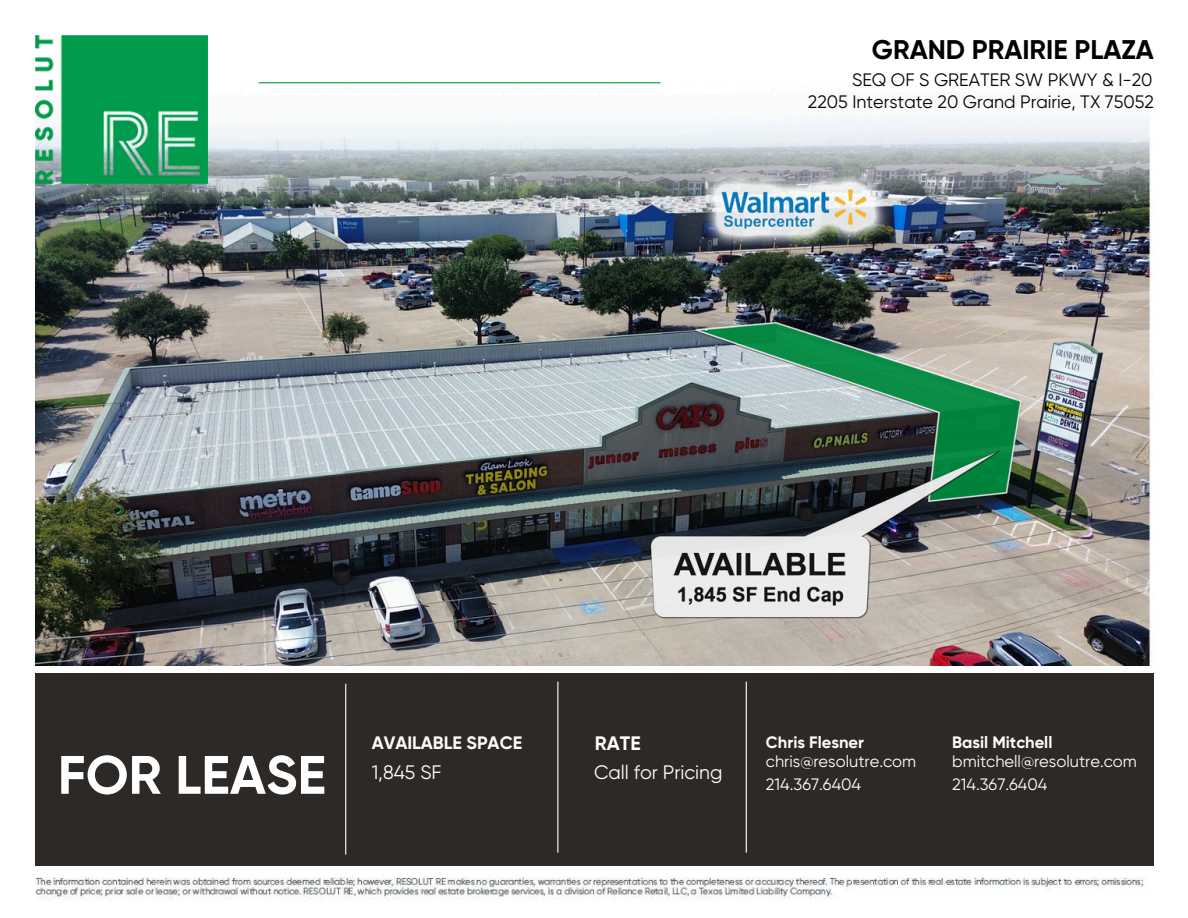
<style>
.page{position:relative;width:1188px;height:918px;background:#fff}
.page>*{position:absolute;margin:0;border:0;box-sizing:border-box;transform-origin:0 0}
.t1{font:700 54px "Gilroy";color:#fff}
.t2{font:700 27px "Gilroy";color:#000}
.t3{font:19.5px "Gilroy";color:#fefefe}
.t4{font:700 19.5px "Gilroy";color:#fefefe}
.t5{font:18px "Gilroy";color:#070404}
.t6{font:700 18px "Gilroy";color:#fefefe}
.t7{font:16.5px "Gilroy";color:#fefefe}
.t8{font:700 16.5px "Gilroy";color:#fefefe}
</style>
<div class="page">
<img style="left:36px;top:35px;width:1115px;height:631px">
<div style="left:36px;top:673px;width:1118px;height:192px;background:#2d2926"></div>
<hr style="left:259px;top:82px;width:401px;height:1px;background:#009a44">
<hr style="left:345px;top:684px;width:1px;height:171px;background:#fff">
<hr style="left:557px;top:682px;width:1px;height:171px;background:#fff">
<img style="left:36px;top:878px;width:1111px;height:22px">
<hr style="left:746px;top:682px;width:1px;height:171px;background:#fff">
<img style="left:36px;top:36px;width:172px;height:147px">
<h5 class="t2" style="left:872px;top:33px;width:284px">GRAND PRAIRIE PLAZA</h5>
<h1 class="t5" style="left:852px;top:69px;width:302px">SEQ OF S GREATER SW PKWY &amp; I-20</h1>
<h3 class="t5" style="left:808px;top:91px;width:348px">2205 Interstate 20 Grand Prairie, TX 75052</h3>
<h4 class="t1" style="left:58px;top:743px;width:270px">FOR LEASE</h4>
<h4 class="t6" style="left:372px;top:732px;width:152px">AVAILABLE SPACE</h4>
<h3 class="t3" style="left:372px;top:761px;width:71px">1,845 SF</h3>
<h5 class="t4" style="left:595px;top:731px;width:47px">RATE</h5>
<h6 class="t3" style="left:594px;top:761px;width:130px">Call for Pricing</h6>
<p class="t8" style="left:766px;top:732px;width:100px">Chris Flesner</p>
<p class="t7" style="left:766px;top:752px;width:152px">chris@resolutre.com</p>
<h6 class="t8" style="left:952px;top:732px;width:102px">Basil Mitchell</h6>
<p class="t7" style="left:952px;top:752px;width:186px">bmitchell@resolutre.com</p>
<p class="t7" style="left:766px;top:775px;width:97px">214.367.6404</p>
<p class="t7" style="left:952px;top:774px;width:97px">214.367.6404</p>
</div>
